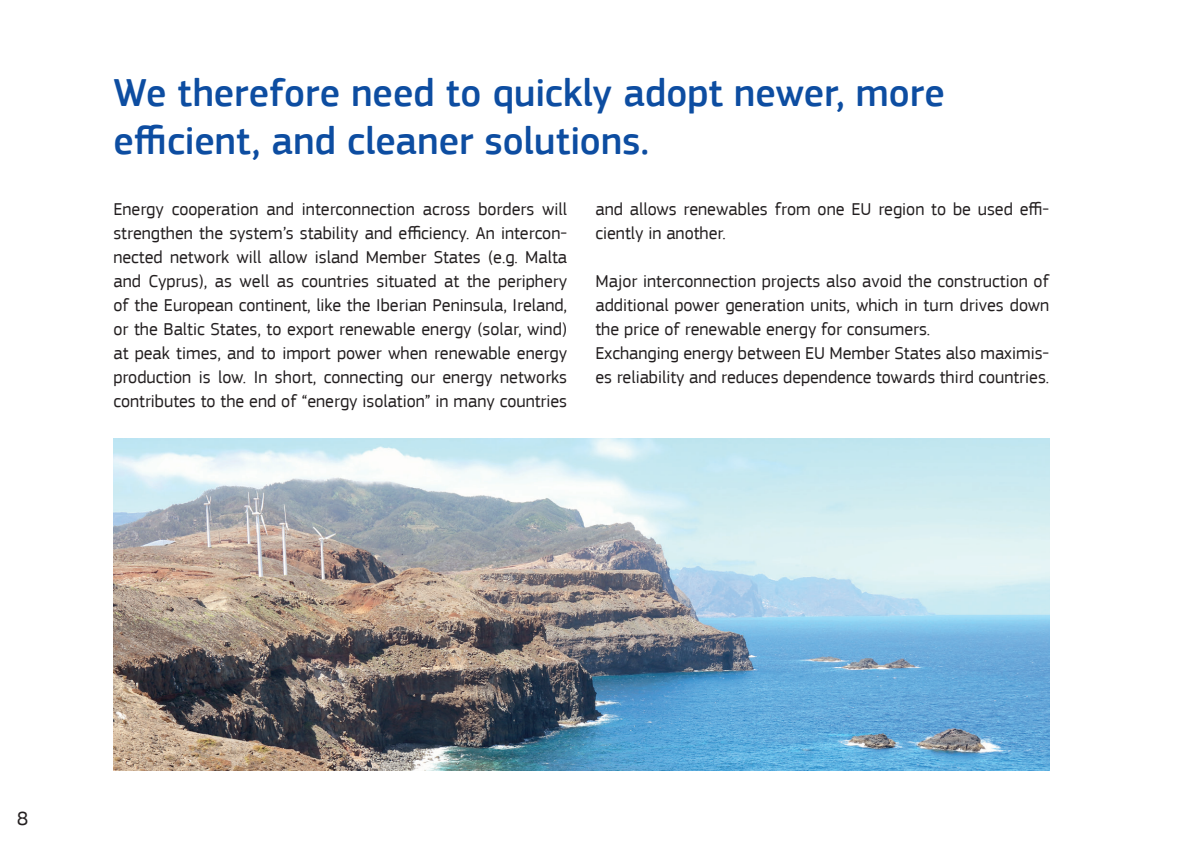
<style>
.page{position:relative;width:1191px;height:842px;background:#fff}
.page>*{position:absolute;margin:0;border:0;box-sizing:border-box;transform-origin:0 0}
.t1{font:500 40px/48px "EC Square Sans Pro";color:#0d4da1}
.t2{font:20px "EC Square Sans Pro";color:#231f20}
.t3{font:18px/24px "EC Square Sans Pro";color:#231f20}
</style>
<div class="page">
<img style="left:113px;top:439px;width:936px;height:331px">
<h1 class="t1" style="left:113px;top:69px;width:833px">We therefore need to quickly adopt newer, more efficient, and cleaner solutions.</h1>
<p class="t3" style="left:113px;top:197px;width:455px;text-align:justify">Energy cooperation and interconnection across borders will strengthen the system’s stability and efficiency. An intercon&shy;nected network will allow island Member States (e.g. Malta and Cyprus), as well as countries situated at the periphery of the European continent, like the Iberian Peninsula, Ireland, or the Baltic States, to export renewable energy (solar, wind) at peak times, and to import power when renewable energy production is low. In short, connecting our energy networks contributes to the end of “energy isolation” in many countries</p>
<p class="t3" style="left:595px;top:197px;width:455px">and allows renewables from one EU region to be used effi&shy;ciently in another.</p>
<p class="t3" style="left:595px;top:269px;width:455px">Major interconnection projects also avoid the construction of additional power generation units, which in turn drives down the price of renewable energy for consumers.<br>Exchanging energy between EU Member States also maximis&shy;es reliability and reduces dependence towards third countries.</p>
<p class="t2" style="left:17px;top:807px;width:13px">8</p>
</div>
